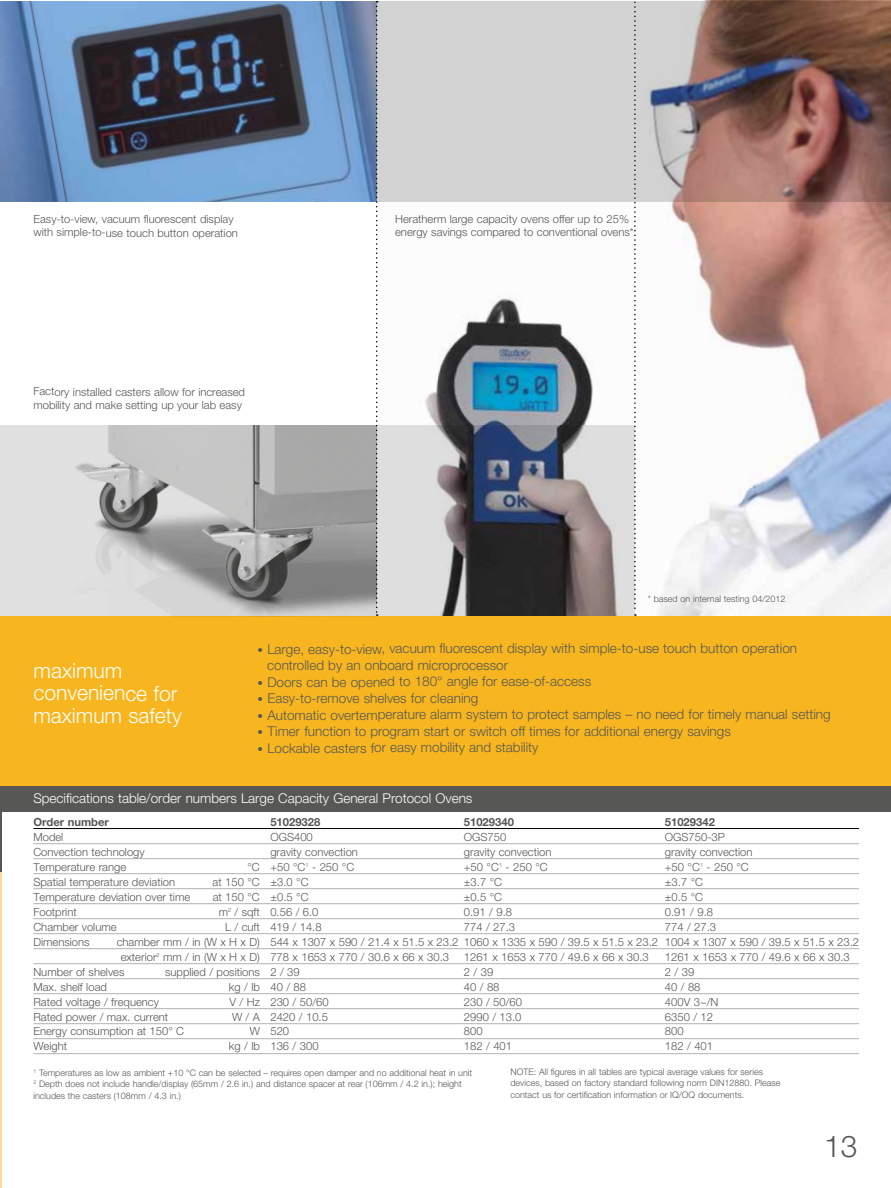
<style>
.page{position:relative;width:891px;height:1188px;background:#fff}
.page>*{position:absolute;margin:0;border:0;box-sizing:border-box;transform-origin:0 0}
.t1{font:300 30px "Helvetica Neue";color:#575756}
.t2{font:300 21px/22.5px "Helvetica Neue";letter-spacing:-.005em;color:#fff}
.t3{font:300 13.5px/16.5px "Helvetica Neue";color:#575756}
.t4{font:300 13.5px "Helvetica Neue";color:#fff}
.t5{font:300 11.25px/13.5px "Helvetica Neue";color:#575756}
.t6{font:700 11.25px "Helvetica Neue";color:#575756}
.t7{font:300 9px/11.2px "Helvetica Neue";color:#575756}
.s1{font-size:11.25px}
</style>
<div class="page">
<hr style="left:0;top:872px;width:2px;height:316px;background:#fddb9d">
<img style="left:425px;top:0;width:466px;height:617px">
<svg style="left:1px;top:425px;width:634px;height:192px;background:#929195"></svg>
<img style="left:0;top:1px;width:376px;height:201px">
<svg style="left:378px;top:1px;width:513px;height:201px;background:#afa19e"></svg>
<hr style="left:0;top:787px;width:2px;height:85px;background:#575756">
<div style="left:1px;top:617px;width:890px;height:170px;background:#f7b61f"></div>
<svg style="left:634px;top:0;width:2px;height:616px"></svg>
<svg style="left:376px;top:1px;width:2px;height:615px"></svg>
<img style="left:21px;top:425px;width:356px;height:192px">
<div style="left:0;top:787px;width:891px;height:25px;background:#575756"></div>
<hr style="left:33px;top:828px;width:826px;height:1px;background:#000">
<hr style="left:33px;top:843px;width:826px;height:1px;background:#b3b2b2">
<hr style="left:33px;top:858px;width:826px;height:1px;background:#b3b2b2">
<hr style="left:33px;top:873px;width:826px;height:1px;background:#b3b2b2">
<hr style="left:33px;top:888px;width:826px;height:1px;background:#b3b2b2">
<hr style="left:33px;top:903px;width:826px;height:1px;background:#b3b2b2">
<hr style="left:33px;top:918px;width:826px;height:1px;background:#b3b2b2">
<hr style="left:33px;top:933px;width:826px;height:1px;background:#b3b2b2">
<hr style="left:33px;top:948px;width:826px;height:1px;background:#b3b2b2">
<hr style="left:33px;top:963px;width:826px;height:1px;background:#b3b2b2">
<hr style="left:33px;top:978px;width:826px;height:1px;background:#b3b2b2">
<hr style="left:33px;top:993px;width:826px;height:1px;background:#b3b2b2">
<hr style="left:33px;top:1008px;width:826px;height:1px;background:#b3b2b2">
<hr style="left:33px;top:1023px;width:826px;height:1px;background:#b3b2b2">
<hr style="left:33px;top:1038px;width:826px;height:1px;background:#b3b2b2">
<hr style="left:33px;top:1053px;width:826px;height:1px;background:#b3b2b2">
<p class="t5" style="left:33px;top:212px;width:206px">Easy-to-view, vacuum fluorescent display with simple-to-use touch button operation</p>
<p class="t5" style="left:33px;top:385px;width:213px">Factory installed casters allow for increased mobility and make setting up your lab easy</p>
<p class="t5" style="left:395px;top:212px;width:240px">Heratherm large capacity ovens offer up to 25% energy savings compared to conventional ovens*</p>
<h2 class="t2" style="left:33px;top:659px;width:150px">maximum convenience for maximum safety</h2>
<p class="t7" style="left:648px;top:593px;width:139px">* based on internal testing 04/2012</p>
<p class="t3" style="left:267px;top:640px;width:531px;text-indent:-10px"><span class="s1">•</span> Large, easy-to-view, vacuum fluorescent display with simple-to-use touch button operation controlled by an onboard microprocessor</p>
<p class="t3" style="left:258px;top:673px;width:335px"><span class="s1">•</span> Doors can be opened to 180° angle for ease-of-access</p>
<p class="t3" style="left:258px;top:690px;width:222px"><span class="s1">•</span> Easy-to-remove shelves for cleaning</p>
<p class="t3" style="left:258px;top:706px;width:575px"><span class="s1">•</span> Automatic overtemperature alarm system to protect samples – no need for timely manual setting</p>
<p class="t3" style="left:258px;top:723px;width:475px"><span class="s1">•</span> Timer function to program start or switch off times for additional energy savings</p>
<p class="t3" style="left:258px;top:739px;width:282px"><span class="s1">•</span> Lockable casters for easy mobility and stability</p>
<p class="t4" style="left:33px;top:790px;width:441px">Specifications table/order numbers Large Capacity General Protocol Ovens</p>
<p class="t6" style="left:33px;top:815px;width:77px">Order number</p>
<p class="t6" style="left:270px;top:815px;width:52px">51029328</p>
<p class="t6" style="left:464px;top:815px;width:52px">51029340</p>
<p class="t6" style="left:665px;top:815px;width:52px">51029342</p>
<p class="t5" style="left:33px;top:830px;width:32px">Model</p>
<p class="t5" style="left:270px;top:830px;width:44px">OGS400</p>
<p class="t5" style="left:464px;top:830px;width:44px">OGS750</p>
<p class="t5" style="left:665px;top:830px;width:62px">OGS750-3P</p>
<p class="t5" style="left:33px;top:845px;width:113px">Convection technology</p>
<p class="t5" style="left:270px;top:845px;width:89px">gravity convection</p>
<p class="t5" style="left:464px;top:845px;width:89px">gravity convection</p>
<p class="t5" style="left:665px;top:845px;width:89px">gravity convection</p>
<p class="t5" style="left:33px;top:860px;width:94px">Temperature range</p>
<p class="t5" style="left:247px;top:860px;width:108px">°C +50 °C<sup>1</sup> - 250 °C</p>
<p class="t5" style="left:464px;top:860px;width:85px">+50 °C<sup>1</sup> - 250 °C</p>
<p class="t5" style="left:665px;top:860px;width:85px">+50 °C<sup>1</sup> - 250 °C</p>
<p class="t5" style="left:33px;top:875px;width:143px">Spatial temperature deviation</p>
<p class="t5" style="left:213px;top:875px;width:97px">at 150 °C ±3.0 °C</p>
<p class="t5" style="left:464px;top:875px;width:40px">±3.7 °C</p>
<p class="t5" style="left:665px;top:875px;width:40px">±3.7 °C</p>
<p class="t5" style="left:33px;top:890px;width:158px">Temperature deviation over time</p>
<p class="t5" style="left:213px;top:890px;width:97px">at 150 °C ±0.5 °C</p>
<p class="t5" style="left:464px;top:890px;width:40px">±0.5 °C</p>
<p class="t5" style="left:665px;top:890px;width:40px">±0.5 °C</p>
<p class="t5" style="left:33px;top:905px;width:45px">Footprint</p>
<p class="t5" style="left:219px;top:905px;width:101px">m<sup>2</sup> / sqft 0.56 / 6.0</p>
<p class="t5" style="left:464px;top:905px;width:50px">0.91 / 9.8</p>
<p class="t5" style="left:665px;top:905px;width:50px">0.91 / 9.8</p>
<p class="t5" style="left:33px;top:920px;width:85px">Chamber volume</p>
<p class="t5" style="left:225px;top:920px;width:98px">L / cuft 419 / 14.8</p>
<p class="t5" style="left:464px;top:920px;width:53px">774 / 27.3</p>
<p class="t5" style="left:665px;top:920px;width:53px">774 / 27.3</p>
<p class="t5" style="left:33px;top:935px;width:58px">Dimensions</p>
<p class="t5" style="left:121px;top:934px;width:740px;line-height:15px;text-indent:-4px">chamber mm / in (W x H x D) 544 x 1307 x 590 / 21.4 x 51.5 x 23.2 1060 x 1335 x 590 / 39.5 x 51.5 x 23.2 1004 x 1307 x 590 / 39.5 x 51.5 x 23.2 exterior<sup>2</sup> mm / in (W x H x D) 778 x 1653 x 770 / 30.6 x 66 x 30.3</p>
<p class="t5" style="left:464px;top:950px;width:186px">1261 x 1653 x 770 / 49.6 x 66 x 30.3</p>
<p class="t5" style="left:665px;top:950px;width:186px">1261 x 1653 x 770 / 49.6 x 66 x 30.3</p>
<p class="t5" style="left:33px;top:965px;width:93px">Number of shelves</p>
<p class="t5" style="left:165px;top:965px;width:136px">supplied / positions 2 / 39</p>
<p class="t5" style="left:464px;top:965px;width:31px">2 / 39</p>
<p class="t5" style="left:665px;top:965px;width:31px">2 / 39</p>
<p class="t5" style="left:33px;top:980px;width:75px">Max. shelf load</p>
<p class="t5" style="left:229px;top:980px;width:79px">kg / lb 40 / 88</p>
<p class="t5" style="left:464px;top:980px;width:37px">40 / 88</p>
<p class="t5" style="left:665px;top:980px;width:37px">40 / 88</p>
<p class="t5" style="left:33px;top:995px;width:127px">Rated voltage / frequency</p>
<p class="t5" style="left:230px;top:995px;width:101px">V / Hz 230 / 50/60</p>
<p class="t5" style="left:464px;top:995px;width:60px">230 / 50/60</p>
<p class="t5" style="left:665px;top:995px;width:55px">400V 3~/N</p>
<p class="t5" style="left:33px;top:1010px;width:136px">Rated power / max. current</p>
<p class="t5" style="left:232px;top:1010px;width:97px">W / A 2420 / 10.5</p>
<p class="t5" style="left:464px;top:1010px;width:59px">2990 / 13.0</p>
<p class="t5" style="left:665px;top:1010px;width:50px">6350 / 12</p>
<p class="t5" style="left:33px;top:1024px;width:152px">Energy consumption at 150° C</p>
<p class="t5" style="left:250px;top:1024px;width:41px">W 520</p>
<p class="t5" style="left:464px;top:1024px;width:20px">800</p>
<p class="t5" style="left:665px;top:1024px;width:20px">800</p>
<p class="t5" style="left:33px;top:1039px;width:35px">Weight</p>
<p class="t5" style="left:229px;top:1039px;width:91px">kg / lb 136 / 300</p>
<p class="t5" style="left:464px;top:1039px;width:50px">182 / 401</p>
<p class="t5" style="left:665px;top:1039px;width:50px">182 / 401</p>
<p class="t7" style="left:33px;top:1067px;width:440px"><sup>1</sup> Temperatures as low as ambient +10 °C can be selected – requires open damper and no additional heat in unit<br><sup>2</sup> Depth does not include handle/display (65mm / 2.6 in.) and distance spacer at rear (106mm / 4.2 in.); height includes the casters (108mm / 4.3 in.)</p>
<p class="t7" style="left:510px;top:1066px;width:271px">NOTE: All figures in all tables are typical average values for series devices, based on factory standard following norm DIN12880. Please contact us for certification information or IQ/OQ documents.</p>
<h1 class="t1" style="left:824px;top:1128px;width:35px">13</h1>
</div>
